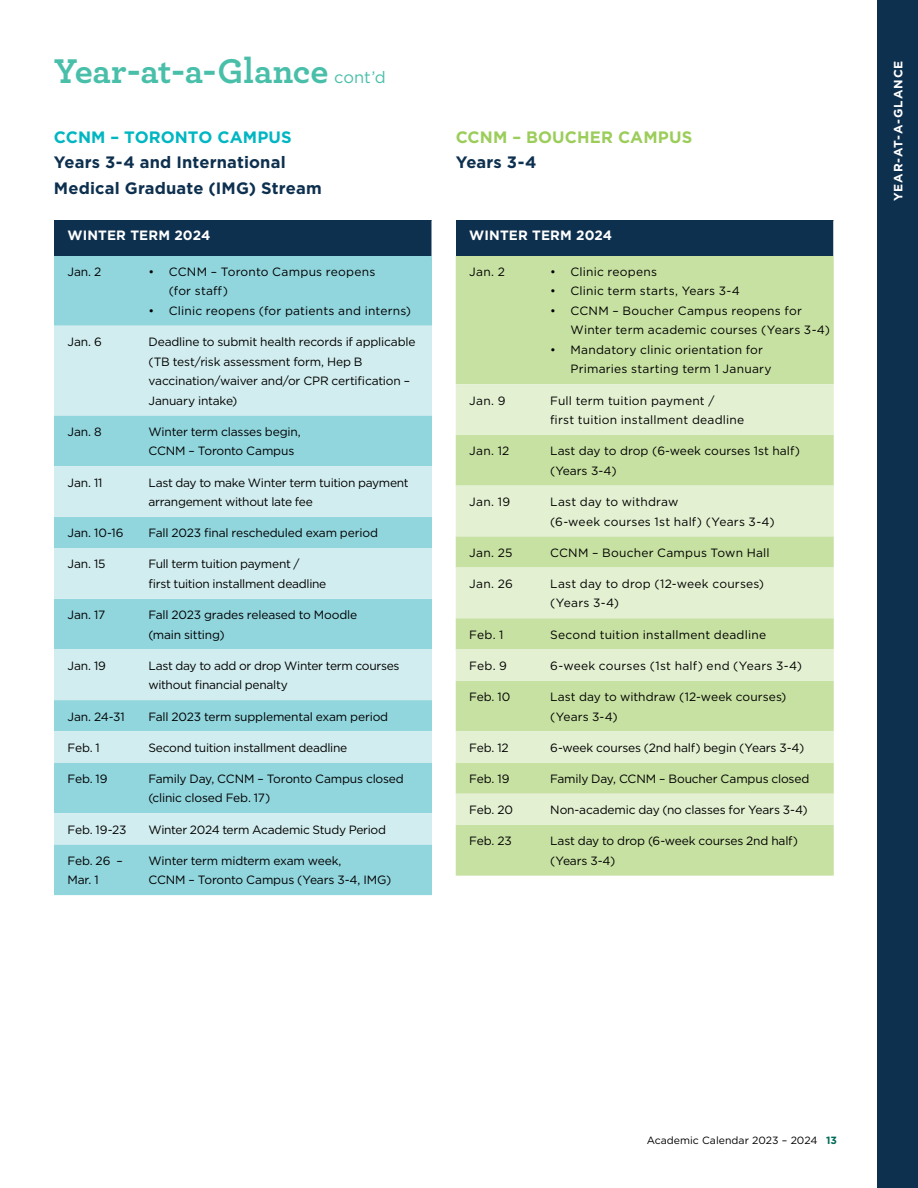
<style>
.page{position:relative;width:918px;height:1188px;background:#fff}
.page>*{position:absolute;margin:0;border:0;box-sizing:border-box;transform-origin:0 0}
.t1{font:700 36px "Archer";letter-spacing:-.005em;color:#49bfaa}
.t2{font:700 16.5px/25.5px "Gotham";letter-spacing:.01em;color:#0e304f}
.t3{font:700 16.5px "Gotham";letter-spacing:.005em;color:#00b6c2}
.t4{font:700 16.5px "Gotham";letter-spacing:.01em;color:#9ccd5b}
.t5{font:700 13.5px "Gotham";letter-spacing:.01em;color:#fff}
.t6{font:12px/19.5px "Gotham";letter-spacing:-.01em;color:#000}
.t7{font:12px/19.5px "Gotham";letter-spacing:.02em;color:#000}
.t8{font:12px/19.5px "Gotham";letter-spacing:.015em;color:#000}
.t9{font:700 12px "Gotham";letter-spacing:.075em;color:#fff}
.t10{font:10.5px "Gotham";letter-spacing:.005em;color:#000}
.s1{font-family:"Gotham";font-weight:400;font-size:16.5px}
.s2{font-weight:700;color:#006b59}
</style>
<div class="page">
<div style="left:878px;top:0;width:40px;height:1188px;background:#0e304f"></div>
<div style="left:54px;top:256px;width:378px;height:639px;background:#91d5dd"></div>
<svg style="left:54px;top:326px;width:378px;height:518px;background:#b7e3e7"></svg>
<div style="left:54px;top:220px;width:378px;height:36px;background:#0e304f"></div>
<div style="left:456px;top:256px;width:378px;height:620px;background:#c7e1a2"></div>
<svg style="left:456px;top:384px;width:378px;height:441px;background:#d6e9bd"></svg>
<div style="left:456px;top:220px;width:378px;height:36px;background:#0e304f"></div>
<hr style="left:833px;top:220px;width:1px;height:36px;background:#fff">
<h1 class="t1" style="left:54px;top:42px;width:333px">Year-at-a-Glance <span class="s1">cont’d</span></h1>
<h2 class="t3" style="left:54px;top:126px;width:239px">CCNM – TORONTO CAMPUS</h2>
<h2 class="t2" style="left:54px;top:150px;width:269px">Years 3-4 and International<br>Medical Graduate (IMG) Stream</h2>
<h2 class="t4" style="left:456px;top:126px;width:238px">CCNM – BOUCHER CAMPUS</h2>
<h2 class="t2" style="left:456px;top:150px;width:82px">Years 3-4</h2>
<p class="t9" style="left:890px;top:201px;width:142px;rotate:-90deg">YEAR-AT-A-GLANCE</p>
<p class="t5" style="left:68px;top:226px;width:144px">WINTER TERM 2024</p>
<p class="t5" style="left:469px;top:226px;width:144px">WINTER TERM 2024</p>
<p class="t6" style="left:68px;top:262px;width:35px">Jan. 2</p>
<p class="t7" style="left:169px;top:262px;width:208px;text-indent:-20px">• CCNM – Toronto Campus reopens (for staff)</p>
<p class="t8" style="left:148px;top:301px;width:264px">• Clinic reopens (for patients and interns)</p>
<p class="t6" style="left:67px;top:332px;width:36px">Jan. 6</p>
<p class="t6" style="left:148px;top:332px;width:269px">Deadline to submit health records if applicable (TB test/risk assessment form, Hep B vaccination/waiver and/or CPR certification – January intake)</p>
<p class="t6" style="left:67px;top:422px;width:36px">Jan. 8</p>
<p class="t6" style="left:148px;top:422px;width:154px">Winter term classes begin,<br>CCNM – Toronto Campus</p>
<p class="t6" style="left:67px;top:472px;width:37px">Jan. 11</p>
<p class="t6" style="left:148px;top:472px;width:262px">Last day to make Winter term tuition payment arrangement without late fee</p>
<p class="t6" style="left:67px;top:523px;width:58px">Jan. 10-16</p>
<p class="t6" style="left:148px;top:523px;width:231px">Fall 2023 final rescheduled exam period</p>
<p class="t6" style="left:67px;top:554px;width:40px">Jan. 15</p>
<p class="t6" style="left:148px;top:554px;width:179px">Full term tuition payment /<br>first tuition installment deadline</p>
<p class="t6" style="left:67px;top:605px;width:39px">Jan. 17</p>
<p class="t6" style="left:148px;top:605px;width:210px">Fall 2023 grades released to Moodle (main sitting)</p>
<p class="t6" style="left:67px;top:656px;width:40px">Jan. 19</p>
<p class="t6" style="left:148px;top:656px;width:253px">Last day to add or drop Winter term courses without financial penalty</p>
<p class="t6" style="left:67px;top:706px;width:59px">Jan. 24-31</p>
<p class="t6" style="left:148px;top:706px;width:241px">Fall 2023 term supplemental exam period</p>
<p class="t6" style="left:67px;top:737px;width:34px">Feb. 1</p>
<p class="t6" style="left:148px;top:737px;width:200px">Second tuition installment deadline</p>
<p class="t6" style="left:67px;top:769px;width:42px">Feb. 19</p>
<p class="t6" style="left:148px;top:769px;width:257px">Family Day, CCNM – Toronto Campus closed (clinic closed Feb. 17)</p>
<p class="t6" style="left:67px;top:819px;width:60px">Feb. 19-23</p>
<p class="t6" style="left:148px;top:819px;width:239px">Winter 2024 term Academic Study Period</p>
<p class="t6" style="left:67px;top:851px;width:57px">Feb. 26 –<br>Mar. 1</p>
<p class="t6" style="left:148px;top:851px;width:244px">Winter term midterm exam week,<br>CCNM – Toronto Campus (Years 3-4, IMG)</p>
<p class="t6" style="left:469px;top:262px;width:37px">Jan. 2</p>
<p class="t8" style="left:550px;top:262px;width:108px">• Clinic reopens</p>
<p class="t7" style="left:550px;top:281px;width:191px">• Clinic term starts, Years 3-4</p>
<p class="t7" style="left:571px;top:301px;width:261px;text-indent:-20px">• CCNM – Boucher Campus reopens for<br>Winter term academic courses (Years 3-4)</p>
<p class="t7" style="left:571px;top:340px;width:203px;text-indent:-20px">• Mandatory clinic orientation for<br>Primaries starting term 1 January</p>
<p class="t6" style="left:469px;top:390px;width:38px">Jan. 9</p>
<p class="t8" style="left:550px;top:390px;width:196px">Full term tuition payment /<br>first tuition installment deadline</p>
<p class="t6" style="left:469px;top:441px;width:42px">Jan. 12</p>
<p class="t6" style="left:550px;top:441px;width:251px">Last day to drop (6-week courses 1st half) (Years 3-4)</p>
<p class="t6" style="left:469px;top:492px;width:42px">Jan. 19</p>
<p class="t7" style="left:550px;top:492px;width:226px">Last day to withdraw<br>(6-week courses 1st half) (Years 3-4)</p>
<p class="t6" style="left:469px;top:542px;width:45px">Jan. 25</p>
<p class="t7" style="left:550px;top:542px;width:221px">CCNM – Boucher Campus Town Hall</p>
<p class="t6" style="left:469px;top:574px;width:45px">Jan. 26</p>
<p class="t7" style="left:550px;top:574px;width:215px">Last day to drop (12-week courses) (Years 3-4)</p>
<p class="t6" style="left:469px;top:624px;width:36px">Feb. 1</p>
<p class="t7" style="left:550px;top:624px;width:217px">Second tuition installment deadline</p>
<p class="t6" style="left:469px;top:656px;width:39px">Feb. 9</p>
<p class="t7" style="left:550px;top:656px;width:253px">6-week courses (1st half) end (Years 3-4)</p>
<p class="t6" style="left:469px;top:687px;width:43px">Feb. 10</p>
<p class="t6" style="left:550px;top:687px;width:238px">Last day to withdraw (12-week courses) (Years 3-4)</p>
<p class="t6" style="left:469px;top:737px;width:41px">Feb. 12</p>
<p class="t6" style="left:550px;top:737px;width:256px">6-week courses (2nd half) begin (Years 3-4)</p>
<p class="t6" style="left:469px;top:769px;width:42px">Feb. 19</p>
<p class="t6" style="left:550px;top:769px;width:261px">Family Day, CCNM – Boucher Campus closed</p>
<p class="t6" style="left:469px;top:800px;width:45px">Feb. 20</p>
<p class="t6" style="left:550px;top:800px;width:259px">Non-academic day (no classes for Years 3-4)</p>
<p class="t6" style="left:469px;top:831px;width:44px">Feb. 23</p>
<p class="t6" style="left:550px;top:831px;width:249px">Last day to drop (6-week courses 2nd half) (Years 3-4)</p>
<p class="t10" style="left:647px;top:1134px;width:192px">Academic Calendar 2023 – 2024 <span class="s2">13</span></p>
</div>
